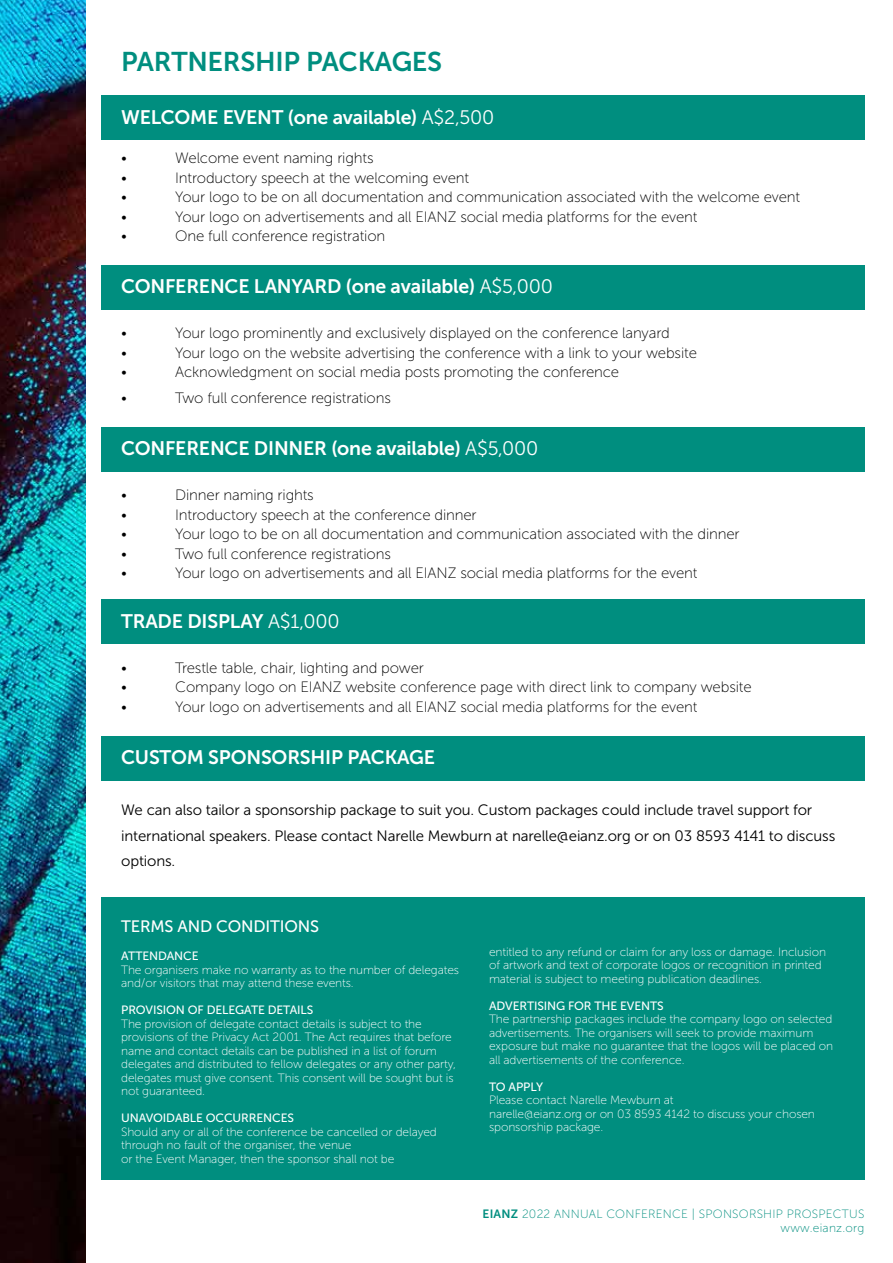
<style>
.page{position:relative;width:893px;height:1263px;background:#fff}
.page>*{position:absolute;margin:0;border:0;box-sizing:border-box;transform-origin:0 0}
.t1{font:27px "Museo Sans 700";letter-spacing:-.01em;color:#008e7f}
.t2{font:19.5px "Museo Sans 700";letter-spacing:-.01em;color:#fff}
.t3{font:16.5px "Museo Sans 500";letter-spacing:-.01em;color:#fff}
.t4{font:15px "Museo Sans 100";letter-spacing:-.01em;color:#000}
.t5{font:15px/25.5px "Museo Sans 300";letter-spacing:-.01em;color:#000}
.t6{font:12px/13.5px "Museo Sans 100";letter-spacing:-.01em;color:#fff}
.t7{font:12px "Museo Sans 500";letter-spacing:-.01em;color:#fff}
.t8{font:12px/14.4px "Museo Sans 100";letter-spacing:.02em;color:#008e7f;text-align:right}
.s1{font-family:"Museo Sans 300"}
.s2{font-family:"Museo Sans 700"}
</style>
<div class="page">
<div style="left:101px;top:897px;width:763px;height:283px;background:#008e7f"></div>
<div style="left:101px;top:96px;width:763px;height:44px;background:#008e7f"></div>
<div style="left:101px;top:265px;width:763px;height:44px;background:#008e7f"></div>
<div style="left:101px;top:736px;width:763px;height:45px;background:#008e7f"></div>
<img style="left:0;top:0;width:85px;height:1263px">
<div style="left:101px;top:427px;width:763px;height:44px;background:#008e7f"></div>
<div style="left:101px;top:599px;width:763px;height:45px;background:#008e7f"></div>
<h1 class="t1" style="left:121px;top:47px;width:322px">PARTNERSHIP PACKAGES</h1>
<h2 class="t2" style="left:121px;top:106px;width:375px">WELCOME EVENT (one available) <span class="s1">A$2,500</span></h2>
<p class="t4" style="left:121px;top:150px;width:7px">•</p>
<p class="t4" style="left:175px;top:150px;width:200px">Welcome event naming rights</p>
<p class="t4" style="left:121px;top:169px;width:7px">•</p>
<p class="t4" style="left:175px;top:169px;width:296px">Introductory speech at the welcoming event</p>
<p class="t4" style="left:121px;top:189px;width:7px">•</p>
<p class="t4" style="left:175px;top:189px;width:626px">Your logo to be on all documentation and communication associated with the welcome event</p>
<p class="t4" style="left:121px;top:208px;width:7px">•</p>
<p class="t4" style="left:175px;top:208px;width:524px">Your logo on advertisements and all EIANZ social media platforms for the event</p>
<p class="t4" style="left:121px;top:228px;width:7px">•</p>
<p class="t4" style="left:175px;top:228px;width:212px">One full conference registration</p>
<h2 class="t2" style="left:121px;top:275px;width:433px">CONFERENCE LANYARD (one available) <span class="s1">A$5,000</span></h2>
<p class="t4" style="left:121px;top:325px;width:7px">•</p>
<p class="t4" style="left:175px;top:325px;width:496px">Your logo prominently and exclusively displayed on the conference lanyard</p>
<p class="t4" style="left:121px;top:344px;width:7px">•</p>
<p class="t4" style="left:175px;top:344px;width:523px">Your logo on the website advertising the conference with a link to your website</p>
<p class="t4" style="left:121px;top:364px;width:7px">•</p>
<p class="t4" style="left:175px;top:364px;width:446px">Acknowledgment on social media posts promoting the conference</p>
<p class="t4" style="left:121px;top:389px;width:7px">•</p>
<p class="t4" style="left:175px;top:389px;width:217px">Two full conference registrations</p>
<h2 class="t2" style="left:121px;top:437px;width:419px">CONFERENCE DINNER (one available) <span class="s1">A$5,000</span></h2>
<p class="t4" style="left:121px;top:487px;width:7px">•</p>
<p class="t4" style="left:175px;top:487px;width:140px">Dinner naming rights</p>
<p class="t4" style="left:121px;top:506px;width:7px">•</p>
<p class="t4" style="left:175px;top:506px;width:303px">Introductory speech at the conference dinner</p>
<p class="t4" style="left:121px;top:526px;width:7px">•</p>
<p class="t4" style="left:175px;top:526px;width:566px">Your logo to be on all documentation and communication associated with the dinner</p>
<p class="t4" style="left:121px;top:545px;width:7px">•</p>
<p class="t4" style="left:175px;top:545px;width:217px">Two full conference registrations</p>
<p class="t4" style="left:121px;top:565px;width:7px">•</p>
<p class="t4" style="left:175px;top:565px;width:524px">Your logo on advertisements and all EIANZ social media platforms for the event</p>
<h2 class="t2" style="left:121px;top:610px;width:220px">TRADE DISPLAY <span class="s1">A$1,000</span></h2>
<p class="t4" style="left:121px;top:660px;width:7px">•</p>
<p class="t4" style="left:175px;top:660px;width:250px">Trestle table, chair, lighting and power</p>
<p class="t4" style="left:121px;top:679px;width:7px">•</p>
<p class="t4" style="left:175px;top:679px;width:578px">Company logo on EIANZ website conference page with direct link to company website</p>
<p class="t4" style="left:121px;top:699px;width:7px">•</p>
<p class="t4" style="left:175px;top:699px;width:524px">Your logo on advertisements and all EIANZ social media platforms for the event</p>
<h2 class="t2" style="left:121px;top:747px;width:315px">CUSTOM SPONSORSHIP PACKAGE</h2>
<p class="t5" style="left:121px;top:798px;width:716px">We can also tailor a sponsorship package to suit you. Custom packages could include travel support for international speakers. Please contact Narelle Mewburn at narelle@eianz.org or on 03 8593 4141 to discuss options.</p>
<h3 class="t3" style="left:121px;top:917px;width:200px">TERMS AND CONDITIONS</h3>
<p class="t7" style="left:121px;top:950px;width:79px">ATTENDANCE</p>
<p class="t6" style="left:121px;top:963px;width:339px">The organisers make no warranty as to the number of delegates and/or visitors that may attend these events.</p>
<p class="t7" style="left:121px;top:1004px;width:194px">PROVISION OF DELEGATE DETAILS</p>
<p class="t6" style="left:121px;top:1017px;width:336px">The provision of delegate contact details is subject to the provisions of the Privacy Act 2001. The Act requires that before name and contact details can be published in a list of forum delegates and distributed to fellow delegates or any other party, delegates must give consent. This consent will be sought but is not guaranteed.</p>
<p class="t7" style="left:121px;top:1112px;width:174px">UNAVOIDABLE OCCURRENCES</p>
<p class="t6" style="left:121px;top:1125px;width:317px">Should any or all of the conference be cancelled or delayed through no fault of the organiser, the venue<br>or the Event Manager, then the sponsor shall not be</p>
<p class="t6" style="left:489px;top:945px;width:338px">entitled to any refund or claim for any loss or damage. Inclusion of artwork and text of corporate logos or recognition in printed material is subject to meeting publication deadlines.</p>
<p class="t7" style="left:489px;top:999px;width:176px">ADVERTISING FOR THE EVENTS</p>
<p class="t6" style="left:489px;top:1012px;width:346px">The partnership packages include the company logo on selected advertisements. The organisers will seek to provide maximum exposure but make no guarantee that the logos will be placed on all advertisements of the conference.</p>
<p class="t7" style="left:489px;top:1080px;width:55px">TO APPLY</p>
<p class="t6" style="left:489px;top:1093px;width:327px">Please contact Narelle Mewburn at<br>narelle@eianz.org or on 03 8593 4142 to discuss your chosen sponsorship package.</p>
<p class="t8" style="left:483px;top:1207px;width:383px"><span class="s2">EIANZ</span> 2022 ANNUAL CONFERENCE | SPONSORSHIP PROSPECTUS www.eianz.org</p>
</div>
